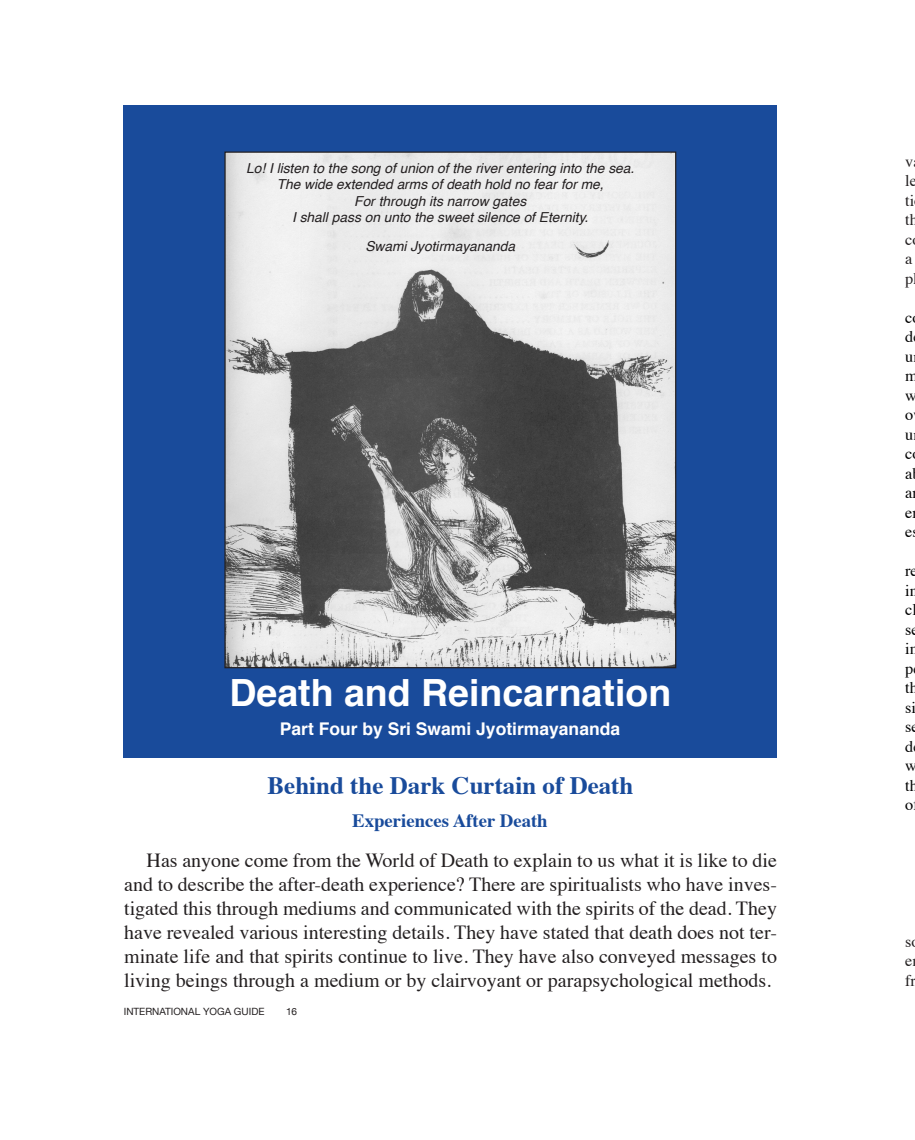
<style>
.page{position:relative;width:915px;height:1140px;background:#fff}
.page>*{position:absolute;margin:0;border:0;box-sizing:border-box;transform-origin:0 0}
.t1{font:700 37.5px "Helvetica";color:#fff}
.t2{font:700 25px "Times";color:#194b9b}
.t3{font:20px/24px "Times";color:#231f20;text-align:justify}
.t4{font:700 18.75px "Times";color:#194b9b}
.t5{font:700 17.5px "Helvetica";color:#fff}
.t6{font:16.25px/19.5px "Times";color:#000}
.t7{font:16.25px/19.5px "Times";color:#231f20}
.t8{font:italic 13.75px "Helvetica";color:#231f20}
.t9{font:10px "Helvetica Neue";color:#231f20}
</style>
<div class="page">
<div style="left:123px;top:105px;width:654px;height:653px;background:#194b9b"></div>
<img style="left:226px;top:154px;width:448px;height:512px">
<p class="t8" style="left:246px;top:157px;width:390px">Lo! I listen to the song of union of the river entering into the sea.</p>
<p class="t8" style="left:277px;top:174px;width:329px">The wide extended arms of death hold no fear for me,</p>
<p class="t8" style="left:354px;top:190px;width:173px">For through its narrow gates</p>
<p class="t8" style="left:292px;top:207px;width:298px">I shall pass on unto the sweet silence of Eternity.</p>
<p class="t8" style="left:365px;top:236px;width:151px">Swami Jyotirmayananda</p>
<p class="t1" style="left:230px;top:663px;width:443px">Death and Reincarnation</p>
<p class="t5" style="left:280px;top:714px;width:342px">Part Four by Sri Swami Jyotirmayananda</p>
<p class="t2" style="left:268px;top:762px;width:367px">Behind the Dark Curtain of Death</p>
<p class="t4" style="left:352px;top:803px;width:197px">Experiences After Death</p>
<p class="t3" style="left:124px;top:847px;width:654px;text-indent:22px">Has anyone come from the World of Death to explain to us what it is like to die and to describe the after-death experience? There are spiritualists who have inves&shy;tigated this through mediums and communicated with the spirits of the dead. They have revealed various interesting details. They have stated that death does not ter&shy;minate life and that spirits continue to live. They have also conveyed messages to living beings through a medium or by clairvoyant or parapsychological methods.</p>
<p class="t9" style="left:124px;top:1004px;width:142px">INTERNATIONAL YOGA GUIDE</p>
<p class="t9" style="left:286px;top:1004px;width:13px">16</p>
<p class="t7" style="left:905px;top:150px;width:14px">v le ti th c a p</p>
<p class="t6" style="left:905px;top:306px;width:14px">c d u m w o u c a a e e</p>
<p class="t6" style="left:905px;top:560px;width:14px">re in cl s i p th si s d w th o</p>
<p class="t7" style="left:905px;top:930px;width:12px">s e fr</p>
</div>
